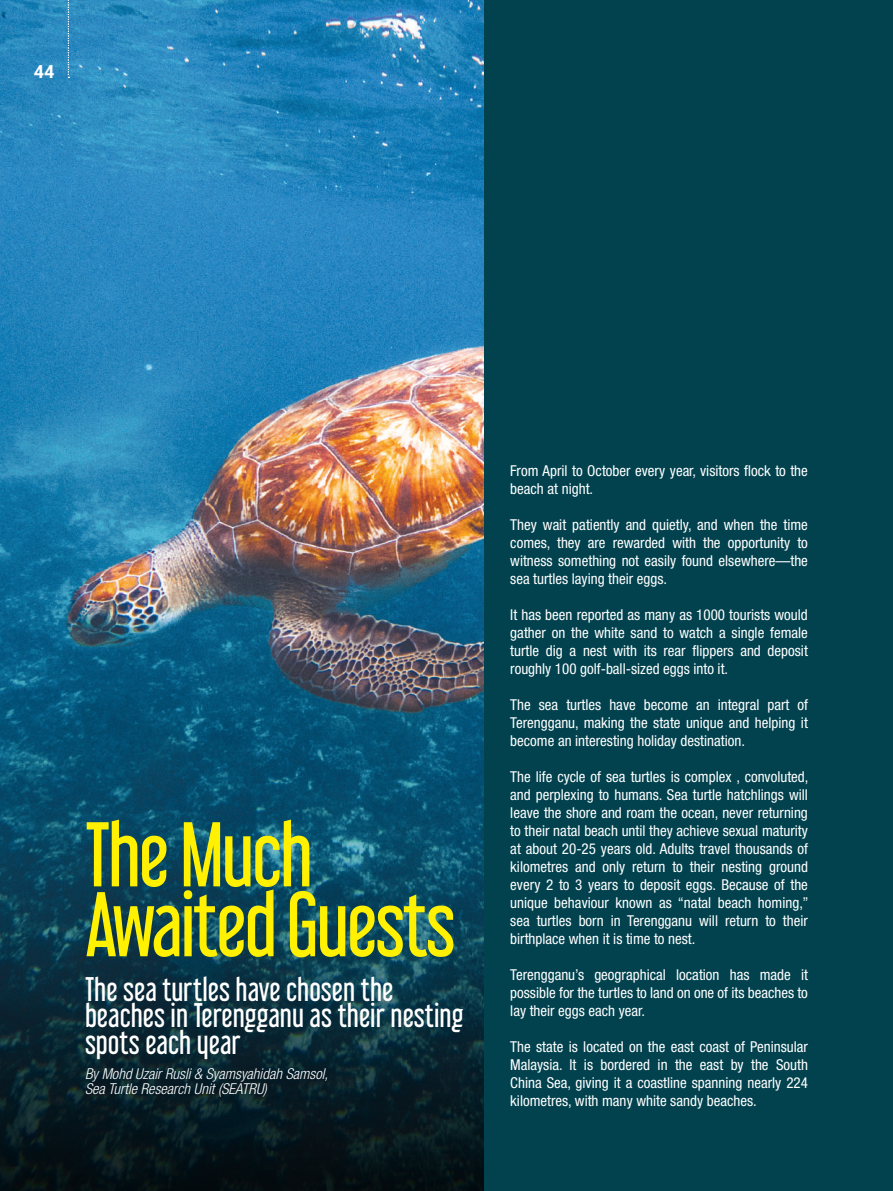
<style>
.page{position:relative;width:893px;height:1191px;background:#fff}
.page>*{position:absolute;margin:0;border:0;box-sizing:border-box;transform-origin:0 0}
.t1{font:81.9px/69.9px "Libel Suit Rg";letter-spacing:-.03em;color:#fff101}
.t2{font:30px/26.4px "Libel Suit Rg";color:#fff}
.t3{font:700 18px "Roboto";color:#fff}
.t4{font:condensed 15px/18px "Helvetica Neue LT Std";color:#fff;text-align:justify}
.t5{font:italic 300 condensed 15px/15px "Helvetica Neue LT Std";color:#fff}
</style>
<div class="page">
<img style="left:0;top:0;width:485px;height:689px">
<img style="left:0;top:689px;width:485px;height:502px">
<div style="left:485px;top:0;width:408px;height:1191px;background:#01424e"></div>
<svg style="left:68px;top:0;width:1px;height:78px"></svg>
<p class="t3" style="left:34px;top:59px;width:22px">44</p>
<h1 class="t1" style="left:85px;top:810px;width:372px">The Much<br>Awaited Guests</h1>
<h2 class="t2" style="left:85px;top:972px;width:380px">The sea turtles have chosen the beaches in Terengganu as their nesting spots each year</h2>
<p class="t5" style="left:85px;top:1066px;width:245px">By Mohd Uzair Rusli &amp; Syamsyahidah Samsol,<br>Sea Turtle Research Unit (SEATRU)</p>
<p class="t4" style="left:510px;top:461px;width:299px">From April to October every year, visitors flock to the beach at night.</p>
<p class="t4" style="left:510px;top:515px;width:299px">They wait patiently and quietly, and when the time comes, they are rewarded with the opportunity to witness something not easily found elsewhere—the sea turtles laying their eggs.</p>
<p class="t4" style="left:510px;top:605px;width:299px">It has been reported as many as 1000 tourists would gather on the white sand to watch a single female turtle dig a nest with its rear flippers and deposit roughly 100 golf-ball-sized eggs into it.</p>
<p class="t4" style="left:510px;top:695px;width:299px">The sea turtles have become an integral part of Terengganu, making the state unique and helping it become an interesting holiday destination.</p>
<p class="t4" style="left:510px;top:767px;width:300px">The life cycle of sea turtles is complex , convoluted, and perplexing to humans. Sea turtle hatchlings will leave the shore and roam the ocean, never returning to their natal beach until they achieve sexual maturity at about 20-25 years old. Adults travel thousands of kilometres and only return to their nesting ground every 2 to 3 years to deposit eggs. Because of the unique behaviour known as “natal beach homing,” sea turtles born in Terengganu will return to their birthplace when it is time to nest.</p>
<p class="t4" style="left:510px;top:965px;width:299px">Terengganu’s geographical location has made it possible for the turtles to land on one of its beaches to lay their eggs each year.</p>
<p class="t4" style="left:510px;top:1037px;width:299px">The state is located on the east coast of Peninsular Malaysia. It is bordered in the east by the South China Sea, giving it a coastline spanning nearly 224 kilometres, with many white sandy beaches.</p>
</div>
